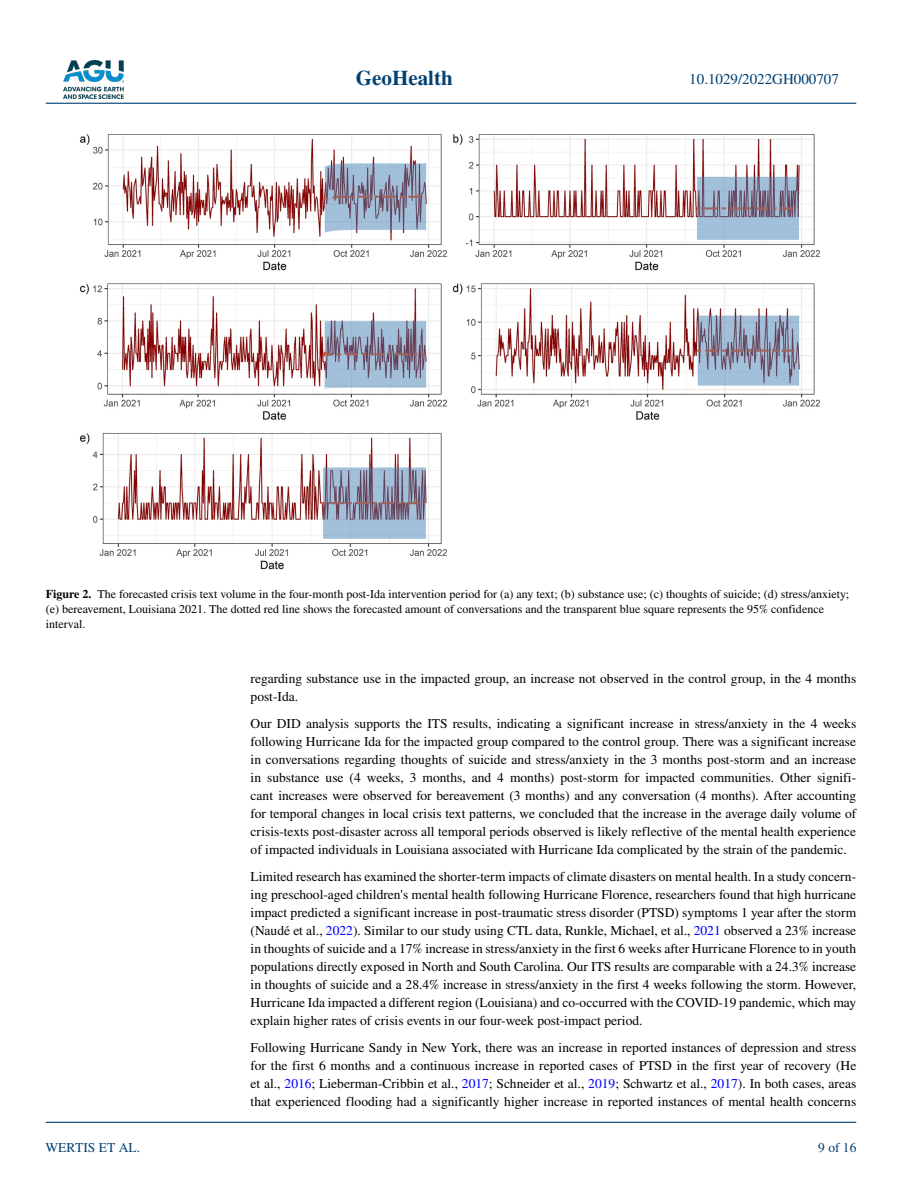
<style>
.page{position:relative;width:902px;height:1183px;background:#fff}
.page>*{position:absolute;margin:0;border:0;box-sizing:border-box;transform-origin:0 0}
.t1{font:700 21px "STIX";color:#004174}
.t2{font:15px "STIX";color:#004174}
.t3{font:13.5px/18px "STIX";color:#000;text-align:justify}
.t4{font:13.5px "STIX";color:#004174}
.t5{font:12px/15px "STIX";color:#000}
.s1{font-weight:700}
.s2{color:#00f}
</style>
<div class="page">
<img style="left:63px;top:60px;width:60px;height:39px">
<hr style="left:46px;top:103px;width:810px;height:1px;background:#004174">
<hr style="left:46px;top:1121px;width:810px;height:1px;background:#004174">
<img style="left:80px;top:134px;width:740px;height:435px">
<h1 class="t1" style="left:356px;top:66px;width:98px">GeoHealth</h1>
<p class="t2" style="left:689px;top:69px;width:151px">10.1029/2022GH000707</p>
<p class="t5" style="left:46px;top:587px;width:804px"><span class="s1">Figure 2.</span> The forecasted crisis text volume in the four-month post-Ida intervention period for (a) any text; (b) substance use; (c) thoughts of suicide; (d) stress/anxiety; (e) bereavement, Louisiana 2021. The dotted red line shows the forecasted amount of conversations and the transparent blue square represents the 95% confidence interval.</p>
<p class="t4" style="left:45px;top:1138px;width:96px">WERTIS ET AL.</p>
<p class="t3" style="left:250px;top:670px;width:607px">regarding substance use in the impacted group, an increase not observed in the control group, in the 4 months post-Ida.</p>
<p class="t3" style="left:250px;top:715px;width:607px">Our DID analysis supports the ITS results, indicating a significant increase in stress/anxiety in the 4 weeks following Hurricane Ida for the impacted group compared to the control group. There was a significant increase in conversations regarding thoughts of suicide and stress/anxiety in the 3 months post-storm and an increase in substance use (4 weeks, 3 months, and 4 months) post-storm for impacted communities. Other signifi&shy;cant increases were observed for bereavement (3 months) and any conversation (4 months). After accounting for temporal changes in local crisis text patterns, we concluded that the increase in the average daily volume of crisis-texts post-disaster across all temporal periods observed is likely reflective of the mental health experience of impacted individuals in Louisiana associated with Hurricane Ida complicated by the strain of the pandemic.</p>
<p class="t3" style="left:250px;top:868px;width:607px">Limited research has examined the shorter-term impacts of climate disasters on mental health. In a study concern&shy;ing preschool-aged children's mental health following Hurricane Florence, researchers found that high hurricane impact predicted a significant increase in post-traumatic stress disorder (PTSD) symptoms 1 year after the storm (Naudé et al., <span class="s2">2022</span>). Similar to our study using CTL data, Runkle, Michael, et al., <span class="s2">2021</span> observed a 23% increase in thoughts of suicide and a 17% increase in stress/anxiety in the first 6 weeks after Hurricane Florence to in youth populations directly exposed in North and South Carolina. Our ITS results are comparable with a 24.3% increase in thoughts of suicide and a 28.4% increase in stress/anxiety in the first 4 weeks following the storm. However, Hurricane Ida impacted a different region (Louisiana) and co-occurred with the COVID-19 pandemic, which may explain higher rates of crisis events in our four-week post-impact period.</p>
<p class="t3" style="left:250px;top:1039px;width:607px">Following Hurricane Sandy in New York, there was an increase in reported instances of depression and stress for the first 6 months and a continuous increase in reported cases of PTSD in the first year of recovery (He et al., <span class="s2">2016</span>; Lieberman-Cribbin et al., <span class="s2">2017</span>; Schneider et al., <span class="s2">2019</span>; Schwartz et al., <span class="s2">2017</span>). In both cases, areas that experienced flooding had a significantly higher increase in reported instances of mental health concerns</p>
<p class="t4" style="left:818px;top:1138px;width:40px">9 of 16</p>
</div>
